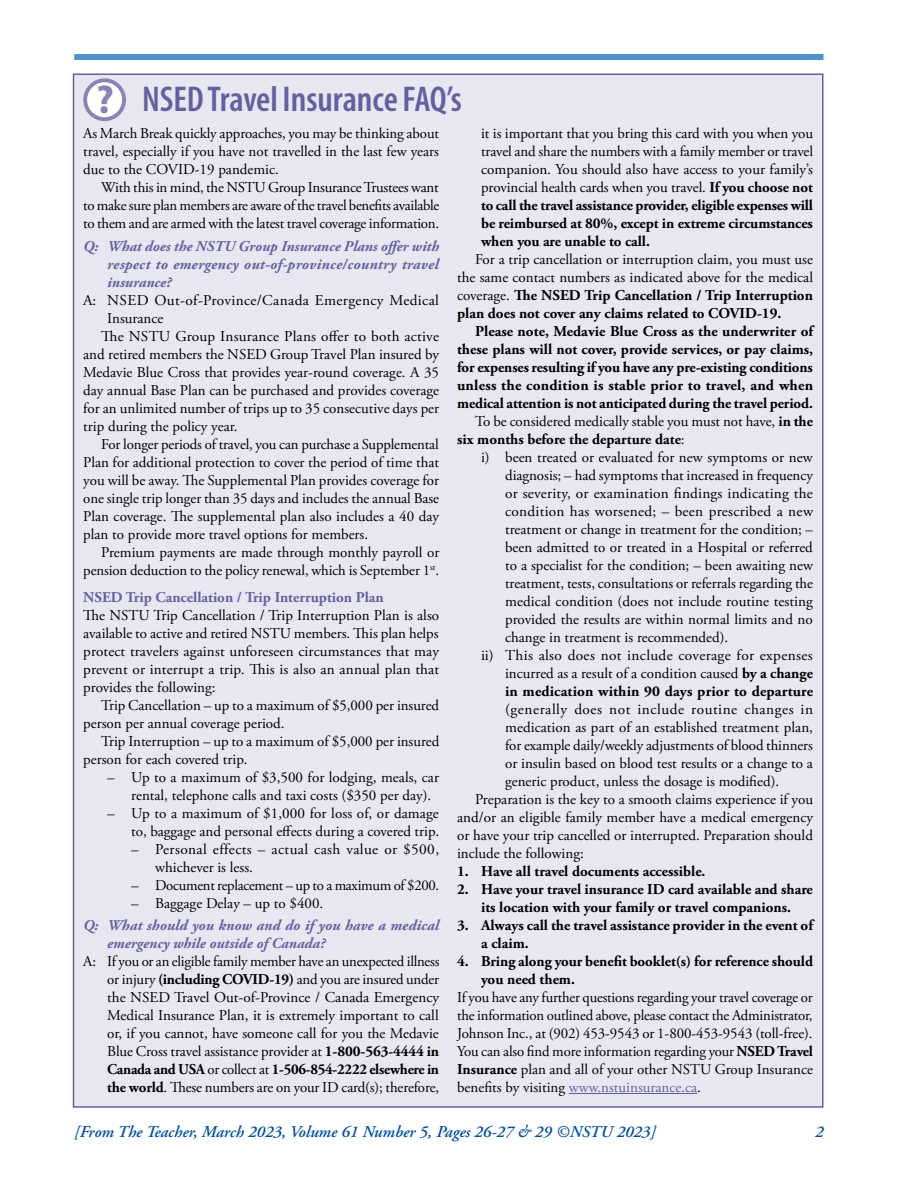
<style>
.page{position:relative;width:918px;height:1188px;background:#fff}
.page>*{position:absolute;margin:0;border:0;box-sizing:border-box;transform-origin:0 0}
.caption_blue{font:700 40.2px "Myriad Pro";color:#8a83b6}
.t1{font:600 condensed 36px "Myriad Pro";color:#6460a0}
.t2{font:italic 600 16.5px "Adobe Garamond";color:#0050a4}
.copy_first_paragraph{font:15px/18px "Adobe Garamond Pro";color:#000;text-align:justify}
.copy{font:15px/18px "Adobe Garamond Pro";color:#000;text-align:justify}
.copy-2{font:700 15px/18px "Adobe Garamond Pro";letter-spacing:-.005em;color:#000;text-align:justify}
.copy_first_paragraph-2{font:700 15px/18px "Adobe Garamond Pro";color:#000}
.t3{font:italic 700 15px/18px "Adobe Garamond Pro";letter-spacing:.005em;color:#6460a0;text-align:justify}
.copy_first_paragraph-3{font:15px/18px "Adobe Garamond Pro";letter-spacing:.025em;color:#000}
.copy_first_paragraph-4{font:700 15px "Adobe Garamond Pro";color:#6460a0}
.copy_first_paragraph-5{font:15px "Adobe Garamond Pro";letter-spacing:-.02em;color:#000}
.s1{font-weight:700}
.s2{color:#6460a0}
</style>
<div class="page">
<div style="left:74px;top:54px;width:750px;height:6px;background:#4f92ce"></div>
<div style="left:74px;top:74px;width:749px;height:1033px;background:#e8e7f1"></div>
<hr style="left:569px;top:1093px;width:128px;height:1px;background:#6460a0">
<div style="left:85px;top:80px;width:39px;height:39px;background:#fff;border-radius:50%"></div>
<div style="left:83px;top:78px;width:43px;height:43px;border:4px solid #8a83b6;border-radius:50%"></div>
<p class="caption_blue" style="left:96px;top:77px;width:19px">?</p>
<p class="t1" style="left:142px;top:79px;width:321px">NSED Travel Insurance FAQ’s</p>
<p class="copy_first_paragraph" style="left:83px;top:125px;width:357px">As March Break quickly approaches, you may be thinking about travel, especially if you have not travelled in the last few years due to the COVID-19 pandemic.</p>
<p class="copy" style="left:83px;top:179px;width:358px;text-indent:18px">With this in mind, the NSTU Group Insurance Trustees want to make sure plan members are aware of the travel benefits available to them and are armed with the latest travel coverage information.</p>
<p class="t3" style="left:107px;top:237px;width:333px;text-indent:-24px">Q: What does the NSTU Group Insurance Plans offer with respect to emergency out-of-province/country travel insurance?</p>
<p class="copy_first_paragraph-3" style="left:107px;top:291px;width:333px;text-indent:-24px">A: NSED Out-of-Province/Canada Emergency Medical<br>Insurance</p>
<p class="copy" style="left:83px;top:327px;width:357px;text-indent:18px">The NSTU Group Insurance Plans offer to both active and retired members the NSED Group Travel Plan insured by Medavie Blue Cross that provides year-round coverage. A 35 day annual Base Plan can be purchased and provides coverage for an unlimited number of trips up to 35 consecutive days per trip during the policy year.</p>
<p class="copy" style="left:83px;top:435px;width:357px;text-indent:18px">For longer periods of travel, you can purchase a Supplemental Plan for additional protection to cover the period of time that you will be away. The Supplemental Plan provides coverage for one single trip longer than 35 days and includes the annual Base Plan coverage. The supplemental plan also includes a 40 day plan to provide more travel options for members.</p>
<p class="copy" style="left:83px;top:543px;width:358px;text-align:right">Premium payments are made through monthly payroll or pension deduction to the policy renewal, which is September 1<sup>st</sup>.</p>
<p class="copy_first_paragraph-4" style="left:83px;top:588px;width:302px">NSED Trip Cancellation / Trip Interruption Plan</p>
<p class="copy_first_paragraph" style="left:83px;top:606px;width:357px">The NSTU Trip Cancellation / Trip Interruption Plan is also available to active and retired NSTU members. This plan helps protect travelers against unforeseen circumstances that may prevent or interrupt a trip. This is also an annual plan that provides the following:</p>
<p class="copy" style="left:83px;top:696px;width:357px;text-indent:18px">Trip Cancellation – up to a maximum of $5,000 per insured person per annual coverage period.</p>
<p class="copy" style="left:83px;top:732px;width:358px;text-indent:18px">Trip Interruption – up to a maximum of $5,000 per insured person for each covered trip.</p>
<p class="copy_first_paragraph" style="left:131px;top:768px;width:309px;text-indent:-24px">– Up to a maximum of $3,500 for lodging, meals, car rental, telephone calls and taxi costs ($350 per day).</p>
<p class="copy_first_paragraph" style="left:107px;top:804px;width:333px;text-align:right">– Up to a maximum of $1,000 for loss of, or damage to, baggage and personal effects during a covered trip.</p>
<p class="copy_first_paragraph-3" style="left:155px;top:840px;width:285px;text-indent:-24px">– Personal effects – actual cash value or $500, whichever is less.</p>
<p class="copy_first_paragraph-5" style="left:131px;top:876px;width:310px">– Document replacement – up to a maximum of $200.</p>
<p class="copy_first_paragraph" style="left:131px;top:894px;width:194px">– Baggage Delay – up to $400.</p>
<p class="t3" style="left:107px;top:917px;width:333px;text-indent:-24px">Q: What should you know and do if you have a medical emergency while outside of Canada?</p>
<p class="copy_first_paragraph" style="left:107px;top:953px;width:334px;text-indent:-24px">A: If you or an eligible family member have an unexpected illness or injury <span class="s1">(including COVID-19)</span> and you are insured under the NSED Travel Out-of-Province / Canada Emergency Medical Insurance Plan, it is extremely important to call or, if you cannot, have someone call for you the Medavie Blue Cross travel assistance provider at <span class="s1">1-800-563-4444 in Canada and USA</span> or collect at <span class="s1">1-506-854-2222 elsewhere in the world</span>. These numbers are on your ID card(s); therefore,</p>
<p class="copy_first_paragraph" style="left:481px;top:125px;width:333px">it is important that you bring this card with you when you travel and share the numbers with a family member or travel companion. You should also have access to your family’s provincial health cards when you travel. <span class="s1">If you choose not to call the travel assistance provider, eligible expenses will be reimbursed at 80%, except in extreme circumstances when you are unable to call.</span></p>
<p class="copy" style="left:457px;top:251px;width:357px;text-indent:18px">For a trip cancellation or interruption claim, you must use the same contact numbers as indicated above for the medical coverage. <span class="s1">The NSED Trip Cancellation / Trip Interruption plan does not cover any claims related to COVID-19.</span></p>
<p class="copy-2" style="left:457px;top:323px;width:358px;text-indent:18px">Please note, Medavie Blue Cross as the underwriter of these plans will not cover, provide services, or pay claims, for expenses resulting if you have any pre-existing conditions unless the condition is stable prior to travel, and when medical attention is not anticipated during the travel period.</p>
<p class="copy" style="left:457px;top:413px;width:357px;text-indent:18px">To be considered medically stable you must not have, <span class="s1">in the six months before the departure date</span>:</p>
<p class="copy_first_paragraph" style="left:505px;top:449px;width:310px;text-indent:-24px">i) been treated or evaluated for new symptoms or new diagnosis; – had symptoms that increased in frequency or severity, or examination findings indicating the condition has worsened; – been prescribed a new treatment or change in treatment for the condition; – been admitted to or treated in a Hospital or referred to a specialist for the condition; – been awaiting new treatment, tests, consultations or referrals regarding the medical condition (does not include routine testing provided the results are within normal limits and no change in treatment is recommended).</p>
<p class="copy_first_paragraph" style="left:505px;top:647px;width:310px;text-indent:-24px">ii) This also does not include coverage for expenses incurred as a result of a condition caused <span class="s1">by a change in medication within 90 days prior to departure </span>(generally does not include routine changes in medication as part of an established treatment plan, for example daily/weekly adjustments of blood thinners or insulin based on blood test results or a change to a generic product, unless the dosage is modified).</p>
<p class="copy" style="left:457px;top:791px;width:357px;text-indent:18px">Preparation is the key to a smooth claims experience if you and/or an eligible family member have a medical emergency or have your trip cancelled or interrupted. Preparation should include the following:</p>
<p class="copy_first_paragraph-2" style="left:457px;top:863px;width:250px">1. Have all travel documents accessible.</p>
<p class="copy_first_paragraph-2" style="left:457px;top:881px;width:357px;text-align:center">2. Have your travel insurance ID card available and share its location with your family or travel companions.</p>
<p class="copy_first_paragraph-2" style="left:481px;top:917px;width:333px;text-indent:-24px">3. Always call the travel assistance provider in the event of a claim.</p>
<p class="copy_first_paragraph-2" style="left:481px;top:953px;width:333px;text-indent:-24px">4. Bring along your benefit booklet(s) for reference should you need them.</p>
<p class="copy_first_paragraph" style="left:457px;top:989px;width:357px">If you have any further questions regarding your travel coverage or the information outlined above, please contact the Administrator, Johnson Inc., at (902) 453-9543 or 1-800-453-9543 (toll-free).<br>You can also find more information regarding your <span class="s1">NSED Travel Insurance</span> plan and all of your other NSTU Group Insurance benefits by visiting <span class="s2">www.nstuinsurance.ca</span>.</p>
<p class="t2" style="left:74px;top:1122px;width:583px">[From The Teacher, March 2023, Volume 61 Number 5, Pages 26-27 &amp; 29 ©NSTU 2023]</p>
<p class="t2" style="left:815px;top:1122px;width:10px">2</p>
</div>
